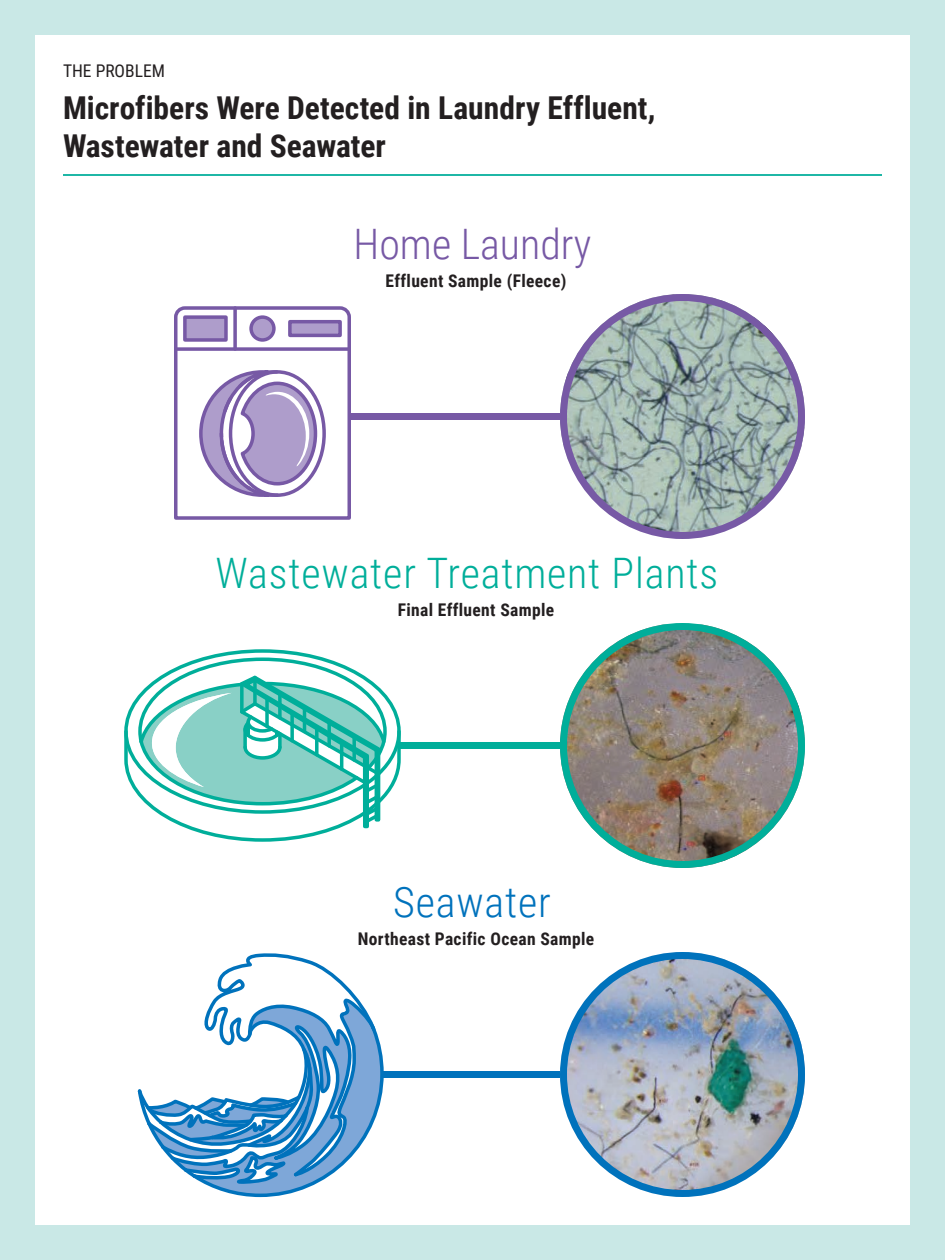
<style>
.page{position:relative;width:945px;height:1260px;background:#c9e8e6}
.page>*{position:absolute;margin:0;border:0;box-sizing:border-box;transform-origin:0 0}
.t1{font:300 42px "Roboto Condensed";letter-spacing:.02em;color:#00ae9a}
.t2{font:300 42px "Roboto Condensed";color:#7759a5}
.t3{font:300 42px "Roboto Condensed";letter-spacing:.02em;color:#0072bc}
.t4{font:700 31.5px/37.8px "Roboto Condensed";color:#231f20}
.t5{font:700 17.5px "Roboto Condensed";letter-spacing:.02em;color:#231f20}
.t6{font:17.5px "Roboto Condensed";color:#231f20}
</style>
<div class="page">
<div style="left:35px;top:35px;width:875px;height:1190px;background:#fff"></div>
<hr style="left:63px;top:174px;width:819px;height:2px;background:#00ae9a">
<svg style="left:560px;top:294px;width:245px;height:245px"></svg>
<svg style="left:174px;top:306px;width:177px;height:214px"></svg>
<div style="left:349px;top:413px;width:211px;height:7px;background:#7759a5"></div>
<svg style="left:560px;top:623px;width:245px;height:245px"></svg>
<div style="left:399px;top:742px;width:161px;height:7px;background:#00ae9a"></div>
<img style="left:560px;top:952px;width:245px;height:245px">
<div style="left:382px;top:1071px;width:178px;height:7px;background:#0072bc"></div>
<svg style="left:124px;top:649px;width:277px;height:193px"></svg>
<svg style="left:137px;top:953px;width:247px;height:245px"></svg>
<p class="t6" style="left:63px;top:59px;width:103px">THE PROBLEM</p>
<h2 class="t4" style="left:63px;top:88px;width:594px">Microfibers Were Detected in Laundry Effluent,<br>Wastewater and Seawater</h2>
<h1 class="t2" style="left:354px;top:215px;width:239px">Home Laundry</h1>
<p class="t5" style="left:386px;top:269px;width:182px">Effluent Sample (Fleece)</p>
<h1 class="t1" style="left:216px;top:544px;width:504px">Wastewater Treatment Plants</h1>
<p class="t5" style="left:398px;top:598px;width:158px">Final Effluent Sample</p>
<h1 class="t3" style="left:393px;top:873px;width:159px">Seawater</h1>
<p class="t5" style="left:358px;top:927px;width:238px">Northeast Pacific Ocean Sample</p>
</div>
